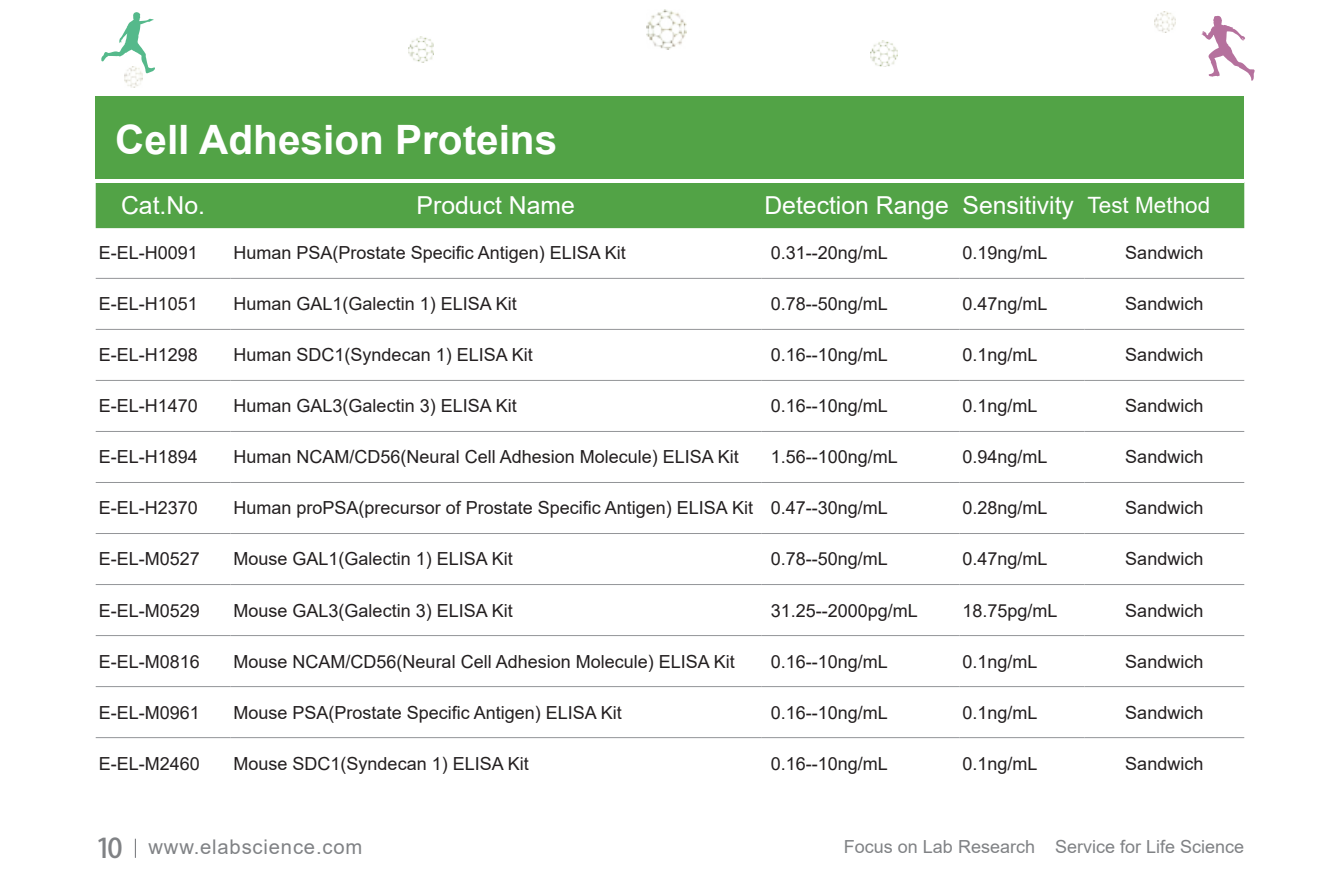
<style>
.page{position:relative;width:1340px;height:893px;background:#fff}
.page>*{position:absolute;margin:0;border:0;box-sizing:border-box;transform-origin:0 0}
.t1{font:700 40.5px "Arial";color:#fff}
.t2{font:24.75px "Arial";color:#fff}
.t3{font:22.5px "Arial";color:#fff}
.t4{font:20.25px "Arial";letter-spacing:.04em;color:#808285}
.t5{font:18px "Arial";color:#231f20}
.t6{font:18px "Arial";color:#808285}
.s1{font-family:"Adobe Heiti Std";font-size:27px}
</style>
<div class="page">
<img style="left:1154px;top:12px;width:21px;height:21px">
<img style="left:646px;top:10px;width:41px;height:39px">
<img style="left:408px;top:37px;width:26px;height:26px">
<img style="left:871px;top:41px;width:27px;height:26px">
<img style="left:124px;top:74px;width:19px;height:13px">
<svg style="left:101px;top:12px;width:54px;height:62px"></svg>
<svg style="left:1201px;top:16px;width:53px;height:65px"></svg>
<svg style="left:135px;top:839px;width:1px;height:19px"></svg>
<div style="left:96px;top:183px;width:1148px;height:45px;background:#52a346"></div>
<hr style="left:96px;top:278px;width:134px;height:1px;background:#939598">
<hr style="left:230px;top:278px;width:531px;height:1px;background:#939598">
<hr style="left:761px;top:278px;width:198px;height:1px;background:#939598">
<hr style="left:959px;top:278px;width:125px;height:1px;background:#939598">
<hr style="left:1084px;top:278px;width:160px;height:1px;background:#939598">
<hr style="left:96px;top:329px;width:134px;height:1px;background:#939598">
<hr style="left:230px;top:329px;width:531px;height:1px;background:#939598">
<hr style="left:761px;top:329px;width:198px;height:1px;background:#939598">
<hr style="left:959px;top:329px;width:125px;height:1px;background:#939598">
<hr style="left:1084px;top:329px;width:160px;height:1px;background:#939598">
<hr style="left:96px;top:380px;width:134px;height:1px;background:#939598">
<hr style="left:230px;top:380px;width:531px;height:1px;background:#939598">
<hr style="left:761px;top:380px;width:198px;height:1px;background:#939598">
<hr style="left:959px;top:380px;width:125px;height:1px;background:#939598">
<hr style="left:1084px;top:380px;width:160px;height:1px;background:#939598">
<hr style="left:96px;top:431px;width:134px;height:1px;background:#939598">
<hr style="left:230px;top:431px;width:531px;height:1px;background:#939598">
<hr style="left:761px;top:431px;width:198px;height:1px;background:#939598">
<hr style="left:959px;top:431px;width:125px;height:1px;background:#939598">
<hr style="left:1084px;top:431px;width:160px;height:1px;background:#939598">
<hr style="left:96px;top:482px;width:134px;height:1px;background:#939598">
<hr style="left:230px;top:482px;width:531px;height:1px;background:#939598">
<hr style="left:761px;top:482px;width:198px;height:1px;background:#939598">
<hr style="left:959px;top:482px;width:125px;height:1px;background:#939598">
<hr style="left:1084px;top:482px;width:160px;height:1px;background:#939598">
<hr style="left:96px;top:533px;width:134px;height:1px;background:#939598">
<hr style="left:230px;top:533px;width:531px;height:1px;background:#939598">
<hr style="left:761px;top:533px;width:198px;height:1px;background:#939598">
<hr style="left:959px;top:533px;width:125px;height:1px;background:#939598">
<hr style="left:1084px;top:533px;width:160px;height:1px;background:#939598">
<hr style="left:96px;top:584px;width:134px;height:1px;background:#939598">
<hr style="left:230px;top:584px;width:531px;height:1px;background:#939598">
<hr style="left:761px;top:584px;width:198px;height:1px;background:#939598">
<hr style="left:959px;top:584px;width:125px;height:1px;background:#939598">
<hr style="left:1084px;top:584px;width:160px;height:1px;background:#939598">
<hr style="left:96px;top:635px;width:134px;height:1px;background:#939598">
<hr style="left:230px;top:635px;width:531px;height:1px;background:#939598">
<hr style="left:761px;top:635px;width:198px;height:1px;background:#939598">
<hr style="left:959px;top:635px;width:125px;height:1px;background:#939598">
<hr style="left:1084px;top:635px;width:160px;height:1px;background:#939598">
<hr style="left:96px;top:686px;width:134px;height:1px;background:#939598">
<hr style="left:230px;top:686px;width:531px;height:1px;background:#939598">
<hr style="left:761px;top:686px;width:198px;height:1px;background:#939598">
<hr style="left:959px;top:686px;width:125px;height:1px;background:#939598">
<hr style="left:1084px;top:686px;width:160px;height:1px;background:#939598">
<hr style="left:96px;top:737px;width:134px;height:1px;background:#939598">
<hr style="left:230px;top:737px;width:531px;height:1px;background:#939598">
<hr style="left:761px;top:737px;width:198px;height:1px;background:#939598">
<hr style="left:959px;top:737px;width:125px;height:1px;background:#939598">
<hr style="left:1084px;top:737px;width:160px;height:1px;background:#939598">
<div style="left:96px;top:96px;width:1148px;height:86px;background:#52a346"></div>
<hr style="left:96px;top:179px;width:1148px;height:3px;background:#fff">
<p class="t1" style="left:115px;top:111px;width:443px">Cell Adhesion Proteins</p>
<p class="t2" style="left:121px;top:188px;width:85px">Cat.No.</p>
<p class="t2" style="left:416px;top:188px;width:160px">Product Name</p>
<p class="t2" style="left:764px;top:188px;width:186px">Detection Range</p>
<p class="t2" style="left:962px;top:188px;width:113px">Sensitivity</p>
<p class="t3" style="left:1087px;top:190px;width:124px">Test Method</p>
<p class="t5" style="left:99px;top:241px;width:101px">E-EL-H0091</p>
<p class="t5" style="left:233px;top:241px;width:394px">Human PSA(Prostate Specific Antigen) ELISA Kit</p>
<p class="t5" style="left:770px;top:241px;width:119px">0.31--20ng/mL</p>
<p class="t5" style="left:962px;top:241px;width:87px">0.19ng/mL</p>
<p class="t5" style="left:1125px;top:241px;width:80px">Sandwich</p>
<p class="t5" style="left:99px;top:292px;width:101px">E-EL-H1051</p>
<p class="t5" style="left:233px;top:292px;width:285px">Human GAL1(Galectin 1) ELISA Kit</p>
<p class="t5" style="left:770px;top:292px;width:119px">0.78--50ng/mL</p>
<p class="t5" style="left:962px;top:292px;width:87px">0.47ng/mL</p>
<p class="t5" style="left:1125px;top:292px;width:80px">Sandwich</p>
<p class="t5" style="left:99px;top:343px;width:101px">E-EL-H1298</p>
<p class="t5" style="left:233px;top:343px;width:301px">Human SDC1(Syndecan 1) ELISA Kit</p>
<p class="t5" style="left:770px;top:343px;width:119px">0.16--10ng/mL</p>
<p class="t5" style="left:962px;top:343px;width:77px">0.1ng/mL</p>
<p class="t5" style="left:1125px;top:343px;width:80px">Sandwich</p>
<p class="t5" style="left:99px;top:394px;width:101px">E-EL-H1470</p>
<p class="t5" style="left:233px;top:394px;width:285px">Human GAL3(Galectin 3) ELISA Kit</p>
<p class="t5" style="left:770px;top:394px;width:119px">0.16--10ng/mL</p>
<p class="t5" style="left:962px;top:394px;width:77px">0.1ng/mL</p>
<p class="t5" style="left:1125px;top:394px;width:80px">Sandwich</p>
<p class="t5" style="left:99px;top:445px;width:101px">E-EL-H1894</p>
<p class="t5" style="left:233px;top:445px;width:507px">Human NCAM/CD56(Neural Cell Adhesion Molecule) ELISA Kit</p>
<p class="t5" style="left:770px;top:445px;width:129px">1.56--100ng/mL</p>
<p class="t5" style="left:962px;top:445px;width:87px">0.94ng/mL</p>
<p class="t5" style="left:1125px;top:445px;width:80px">Sandwich</p>
<p class="t5" style="left:99px;top:496px;width:101px">E-EL-H2370</p>
<p class="t5" style="left:233px;top:496px;width:521px">Human proPSA(precursor of Prostate Specific Antigen) ELISA Kit</p>
<p class="t5" style="left:770px;top:496px;width:119px">0.47--30ng/mL</p>
<p class="t5" style="left:962px;top:496px;width:87px">0.28ng/mL</p>
<p class="t5" style="left:1125px;top:496px;width:80px">Sandwich</p>
<p class="t5" style="left:99px;top:547px;width:103px">E-EL-M0527</p>
<p class="t5" style="left:233px;top:547px;width:281px">Mouse GAL1(Galectin 1) ELISA Kit</p>
<p class="t5" style="left:770px;top:547px;width:119px">0.78--50ng/mL</p>
<p class="t5" style="left:962px;top:547px;width:87px">0.47ng/mL</p>
<p class="t5" style="left:1125px;top:547px;width:80px">Sandwich</p>
<p class="t5" style="left:99px;top:598px;width:103px">E-EL-M0529</p>
<p class="t5" style="left:233px;top:598px;width:281px">Mouse GAL3(Galectin 3) ELISA Kit</p>
<p class="t5" style="left:770px;top:598px;width:149px">31.25--2000pg/mL</p>
<p class="t5" style="left:962px;top:598px;width:97px">18.75pg/mL</p>
<p class="t5" style="left:1125px;top:598px;width:80px">Sandwich</p>
<p class="t5" style="left:99px;top:649px;width:103px">E-EL-M0816</p>
<p class="t5" style="left:233px;top:649px;width:503px">Mouse NCAM/CD56(Neural Cell Adhesion Molecule) ELISA Kit</p>
<p class="t5" style="left:770px;top:649px;width:119px">0.16--10ng/mL</p>
<p class="t5" style="left:962px;top:649px;width:77px">0.1ng/mL</p>
<p class="t5" style="left:1125px;top:649px;width:80px">Sandwich</p>
<p class="t5" style="left:99px;top:700px;width:103px">E-EL-M0961</p>
<p class="t5" style="left:233px;top:700px;width:390px">Mouse PSA(Prostate Specific Antigen) ELISA Kit</p>
<p class="t5" style="left:770px;top:700px;width:119px">0.16--10ng/mL</p>
<p class="t5" style="left:962px;top:700px;width:77px">0.1ng/mL</p>
<p class="t5" style="left:1125px;top:700px;width:80px">Sandwich</p>
<p class="t5" style="left:99px;top:751px;width:103px">E-EL-M2460</p>
<p class="t5" style="left:233px;top:751px;width:297px">Mouse SDC1(Syndecan 1) ELISA Kit</p>
<p class="t5" style="left:770px;top:751px;width:119px">0.16--10ng/mL</p>
<p class="t5" style="left:962px;top:751px;width:77px">0.1ng/mL</p>
<p class="t5" style="left:1125px;top:751px;width:80px">Sandwich</p>
<p class="t4" style="left:96px;top:833px;width:268px"><span class="s1">10</span> www.elabscience.com</p>
<p class="t6" style="left:843px;top:834px;width:402px">Focus on Lab Research Service for Life Science</p>
</div>
